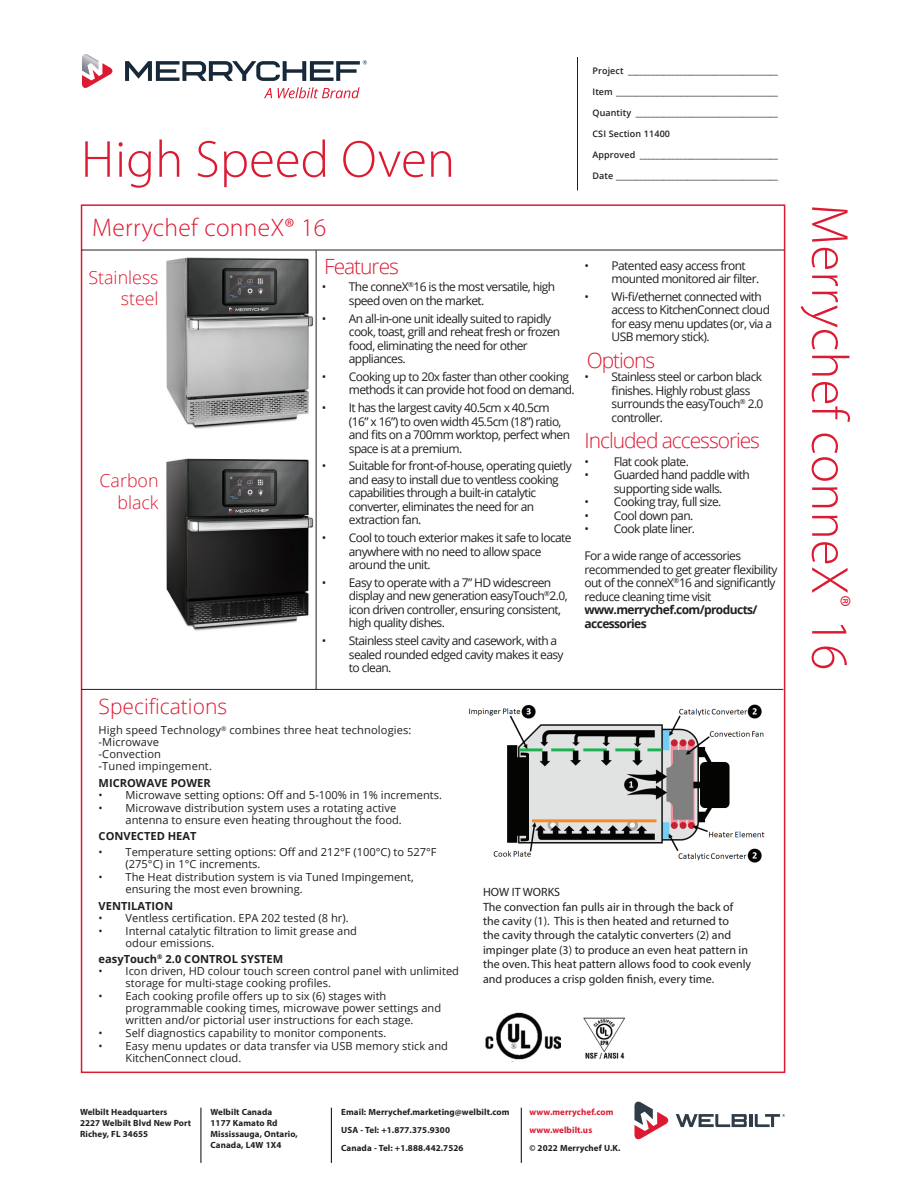
<style>
.page{position:relative;width:918px;height:1188px;background:#fff}
.page>*{position:absolute;margin:0;border:0;box-sizing:border-box;transform-origin:0 0}
.t1{font:300 52.5px "Myriad Pro";letter-spacing:.005em;color:#dc1a32}
.t2{font:300 25.5px "Myriad Pro";letter-spacing:.01em;color:#dc1a32}
.t3{font:300 21px "Open Sans";letter-spacing:-.05em;color:#dc1a32}
.t4{font:300 21px "Open Sans";color:#dc1a32}
.t5{font:300 17.85px/21.5px "Open Sans";color:#dc1a32;text-align:right}
.t6{font:12px/13.5px "Open Sans";letter-spacing:-.05em;color:#231f20}
.t7{font:12px/14.4px "Myriad Pro";color:#231f20}
.t8{font:700 12px/13.5px "Open Sans";letter-spacing:-.05em;color:#231f20}
.t9{font:11.1px/12px "Open Sans";color:#231f20}
.t10{font:700 11.1px "Open Sans";color:#231f20}
.t11{font:600 9px "Open Sans";letter-spacing:.01em;color:#231f20}
.t12{font:700 9px/10.8px "Myriad Pro";letter-spacing:.01em;color:#231f20}
.t13{font:700 9px/18px "Myriad Pro";letter-spacing:.01em;color:#dc1a32}
</style>
<div class="page">
<hr style="left:577px;top:57px;width:1px;height:133px;background:#231f20">
<img style="left:154px;top:249px;width:167px;height:391px">
<hr style="left:81px;top:250px;width:703px;height:1px;background:#231f20">
<hr style="left:81px;top:689px;width:702px;height:1px;background:#231f20">
<hr style="left:316px;top:250px;width:1px;height:439px;background:#231f20">
<svg style="left:82px;top:54px;width:31px;height:34px"></svg>
<svg style="left:125px;top:60px;width:242px;height:21px"></svg>
<svg style="left:264px;top:88px;width:8px;height:10px"></svg>
<svg style="left:278px;top:87px;width:82px;height:11px"></svg>
<svg style="left:676px;top:1114px;width:109px;height:13px"></svg>
<svg style="left:634px;top:1102px;width:35px;height:37px"></svg>
<img style="left:485px;top:1012px;width:76px;height:48px">
<img style="left:583px;top:1017px;width:42px;height:43px">
<img style="left:468px;top:704px;width:297px;height:159px">
<hr style="left:200px;top:1108px;width:1px;height:55px;background:#231f20">
<hr style="left:521px;top:1108px;width:1px;height:55px;background:#231f20">
<hr style="left:331px;top:1108px;width:1px;height:55px;background:#231f20">
<h1 class="t1" style="left:81px;top:128px;width:376px">High Speed Oven</h1>
<p class="t11" style="left:592px;top:64px;width:187px">Project ______________________________________</p>
<p class="t11" style="left:592px;top:85px;width:187px">Item _________________________________________</p>
<p class="t11" style="left:592px;top:106px;width:187px">Quantity ____________________________________</p>
<p class="t11" style="left:592px;top:127px;width:79px">CSI Section 11400</p>
<p class="t11" style="left:592px;top:148px;width:187px">Approved ___________________________________</p>
<p class="t11" style="left:592px;top:169px;width:187px">Date _________________________________________</p>
<h2 class="t2" style="left:92px;top:213px;width:236px">Merrychef conneX® 16</h2>
<h3 class="t5" style="left:88px;top:266px;width:72px">Stainless steel</h3>
<h3 class="t5" style="left:100px;top:470px;width:61px">Carbon black</h3>
<h3 class="t3" style="left:324px;top:252px;width:76px">Features</h3>
<p class="t6" style="left:349px;top:280px;width:208px;text-indent:-27px">• The conneX<sup>®</sup>16 is the most versatile, high speed oven on the market.</p>
<p class="t6" style="left:349px;top:311px;width:213px;text-indent:-27px">• An all-in-one unit ideally suited to rapidly cook, toast, grill and reheat fresh or frozen food, eliminating the need for other appliances.</p>
<p class="t6" style="left:349px;top:370px;width:227px;text-indent:-27px">• Cooking up to 20x faster than other cooking methods it can provide hot food on demand.</p>
<p class="t6" style="left:349px;top:401px;width:223px;text-indent:-27px">• It has the largest cavity 40.5cm x 40.5cm (16” x 16”) to oven width 45.5cm (18”) ratio, and fits on a 700mm worktop, perfect when space is at a premium.</p>
<p class="t6" style="left:349px;top:459px;width:224px;text-indent:-27px">• Suitable for front-of-house, operating quietly and easy to install due to ventless cooking capabilities through a built-in catalytic converter, eliminates the need for an extraction fan.</p>
<p class="t6" style="left:349px;top:531px;width:224px;text-indent:-27px">• Cool to touch exterior makes it safe to locate anywhere with no need to allow space around the unit.</p>
<p class="t6" style="left:349px;top:576px;width:220px;text-indent:-27px">• Easy to operate with a 7” HD widescreen display and new generation easyTouch<sup>®</sup>2.0, icon driven controller, ensuring consistent, high quality dishes.</p>
<p class="t6" style="left:349px;top:634px;width:216px;text-indent:-27px">• Stainless steel cavity and casework, with a sealed rounded edged cavity makes it easy to clean.</p>
<p class="t6" style="left:612px;top:258px;width:149px;text-indent:-27px">• Patented easy access front mounted monitored air filter.</p>
<p class="t6" style="left:612px;top:289px;width:162px;text-indent:-27px">• Wi-fi/ethernet connected with access to KitchenConnect cloud for easy menu updates (or, via a<br>USB memory stick).</p>
<h3 class="t3" style="left:587px;top:346px;width:70px">Options</h3>
<p class="t6" style="left:612px;top:370px;width:153px;text-indent:-27px">• Stainless steel or carbon black finishes. Highly robust glass surrounds the easyTouch<sup>®</sup> 2.0 controller.</p>
<h3 class="t3" style="left:585px;top:426px;width:177px">Included accessories</h3>
<p class="t6" style="left:585px;top:454px;width:106px">• Flat cook plate.</p>
<p class="t6" style="left:585px;top:468px;width:167px;text-align:center">• Guarded hand paddle with supporting side walls.</p>
<p class="t6" style="left:585px;top:495px;width:138px">• Cooking tray, full size.</p>
<p class="t6" style="left:585px;top:508px;width:110px">• Cool down pan.</p>
<p class="t6" style="left:585px;top:522px;width:112px">• Cook plate liner.</p>
<p class="t6" style="left:585px;top:549px;width:195px">For a wide range of accessories recommended to get greater flexibility out of the conneX<sup>®</sup>16 and significantly reduce cleaning time visit</p>
<p class="t8" style="left:585px;top:603px;width:175px">www.merrychef.com/products/ accessories</p>
<h3 class="t4" style="left:99px;top:692px;width:130px">Specifications</h3>
<p class="t9" style="left:99px;top:724px;width:314px">High speed Technology<sup>®</sup> combines three heat technologies: -Microwave<br>-Convection<br>-Tuned impingement.</p>
<p class="t10" style="left:99px;top:775px;width:114px">MICROWAVE POWER</p>
<p class="t9" style="left:99px;top:788px;width:345px">• Microwave setting options: Off and 5-100% in 1% increments.</p>
<p class="t9" style="left:126px;top:802px;width:278px;text-indent:-27px">• Microwave distribution system uses a rotating active antenna to ensure even heating throughout the food.</p>
<p class="t10" style="left:99px;top:828px;width:99px">CONVECTED HEAT</p>
<p class="t9" style="left:126px;top:846px;width:313px;text-indent:-27px">• Temperature setting options: Off and 212°F (100°C) to 527°F (275°C) in 1°C increments.</p>
<p class="t9" style="left:126px;top:871px;width:290px;text-indent:-27px">• The Heat distribution system is via Tuned Impingement, ensuring the most even browning.</p>
<p class="t10" style="left:99px;top:898px;width:76px">VENTILATION</p>
<p class="t9" style="left:99px;top:911px;width:252px">• Ventless certification. EPA 202 tested (8 hr).</p>
<p class="t9" style="left:126px;top:924px;width:233px;text-indent:-27px">• Internal catalytic filtration to limit grease and odour emissions.</p>
<p class="t10" style="left:99px;top:951px;width:186px">easyTouch<sup>®</sup> 2.0 CONTROL SYSTEM</p>
<p class="t9" style="left:126px;top:965px;width:335px;text-indent:-27px">• Icon driven, HD colour touch screen control panel with unlimited storage for multi-stage cooking profiles.</p>
<p class="t9" style="left:126px;top:990px;width:317px;text-indent:-27px">• Each cooking profile offers up to six (6) stages with programmable cooking times, microwave power settings and written and/or pictorial user instructions for each stage.</p>
<p class="t9" style="left:99px;top:1027px;width:289px">• Self diagnostics capability to monitor components.</p>
<p class="t9" style="left:126px;top:1040px;width:324px;text-indent:-27px">• Easy menu updates or data transfer via USB memory stick and<br>KitchenConnect cloud.</p>
<p class="t7" style="left:483px;top:885px;width:270px">HOW IT WORKS<br>The convection fan pulls air in through the back of the cavity (1). This is then heated and returned to<br>the cavity through the catalytic converters (2) and impinger plate (3) to produce an even heat pattern in the oven. This heat pattern allows food to cook evenly and produces a crisp golden finish, every time.</p>
<p class="t12" style="left:80px;top:1107px;width:113px">Welbilt Headquarters<br>2227 Welbilt Blvd New Port<br>Richey, FL 34655</p>
<p class="t12" style="left:341px;top:1103px;width:170px;line-height:18px">Email: Merrychef.marketing@welbilt.com<br>USA - Tel: +1.877.375.9300<br>Canada - Tel: +1.888.442.7526</p>
<p class="t13" style="left:529px;top:1103px;width:86px">www.merrychef.com www.welbilt.us</p>
<p class="t12" style="left:211px;top:1107px;width:89px">Welbilt Canada<br>1177 Kamato Rd<br>Mississauga, Ontario,<br>Canada, L4W 1X4</p>
<p class="t12" style="left:529px;top:1143px;width:93px">© 2022 Merrychef U.K.</p>
<h1 class="t1" style="left:861px;top:204px;width:468px;rotate:90deg">Merrychef conneX<sup>®</sup> 16</h1>
</div>
